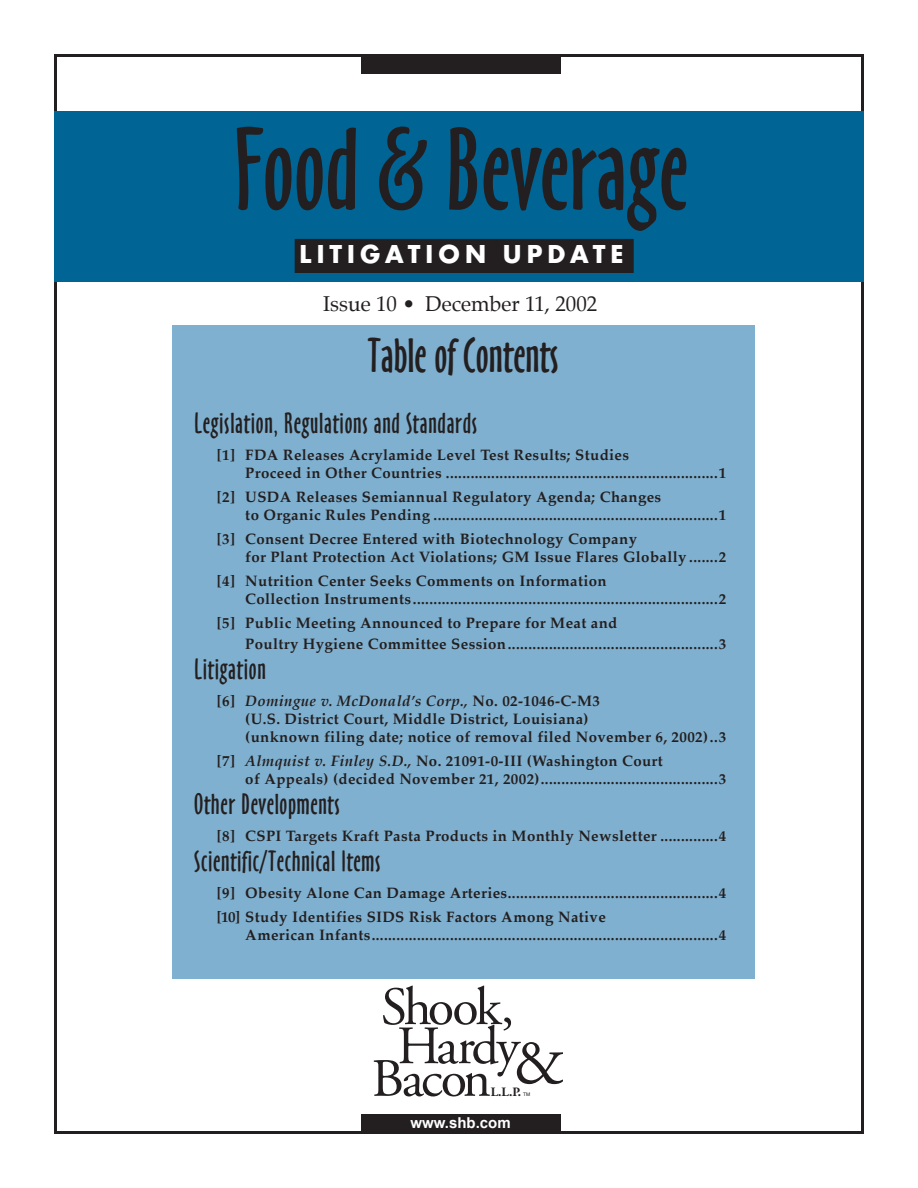
<style>
.page{position:relative;width:918px;height:1188px;background:#fff}
.page>*{position:absolute;margin:0;border:0;box-sizing:border-box;transform-origin:0 0}
.t1{font:108px "Oz Handicraft BT";color:#231f20}
.t2{font:64.35px "Adobe Garamond";color:#231f20}
.t3{font:53.85px/39.2px "Adobe Garamond";letter-spacing:-.055em;color:#231f20}
.t4{font:45px "Oz Handicraft BT";color:#231f20}
.TOC_Section_Head{font:27px "Oz Handicraft BT";letter-spacing:.025em;color:#231f20}
.t5{font:700 27px "Futura T";letter-spacing:.17em;color:#fff}
.t6{font:21px "Palatino";color:#231f20}
.TOC_Sub_Sub{font:700 15px/18px "Palatino";letter-spacing:.025em;color:#231f20}
.t7{font:700 15px "Arial";color:#fff}
.t8{font:700 12.75px "Adobe Garamond";color:#231f20}
.t9{font:4.95px "Helvetica";color:#231f20}
.s1{font-style:italic}
</style>
<div class="page">
<div style="left:54px;top:112px;width:810px;height:170px;background:#006494"></div>
<div style="left:172px;top:325px;width:583px;height:654px;background:#80b0cf"></div>
<div style="left:361px;top:1114px;width:199px;height:20px;background:#231f20"></div>
<div style="left:361px;top:54px;width:200px;height:20px;background:#231f20"></div>
<div style="left:295px;top:240px;width:338px;height:32px;background:#231f20"></div>
<div style="left:295px;top:239px;width:339px;height:34px;border:2px solid #231f20"></div>
<p class="t1" style="left:234px;top:107px;width:455px">Food &amp; Beverage</p>
<p class="t5" style="left:299px;top:238px;width:326px">LITIGATION UPDATE</p>
<p class="t6" style="left:323px;top:290px;width:276px">Issue 10 • December 11, 2002</p>
<p class="t4" style="left:368px;top:329px;width:193px">Table of Contents</p>
<p class="TOC_Section_Head" style="left:194px;top:408px;width:284px">Legislation, Regulations and Standards</p>
<p class="TOC_Sub_Sub" style="left:245px;top:448px;width:483px;text-indent:-28px">[1] FDA Releases Acrylamide Level Test Results; Studies<br>Proceed in Other Countries ..................................................................1</p>
<p class="TOC_Sub_Sub" style="left:245px;top:490px;width:483px;text-indent:-28px">[2] USDA Releases Semiannual Regulatory Agenda; Changes<br>to Organic Rules Pending .....................................................................1</p>
<p class="TOC_Sub_Sub" style="left:245px;top:532px;width:483px;text-indent:-28px">[3] Consent Decree Entered with Biotechnology Company<br>for Plant Protection Act Violations; GM Issue Flares Globally .......2</p>
<p class="TOC_Sub_Sub" style="left:245px;top:574px;width:483px;text-indent:-28px">[4] Nutrition Center Seeks Comments on Information<br>Collection Instruments..........................................................................2</p>
<p class="TOC_Sub_Sub" style="left:245px;top:614px;width:483px;line-height:21px;text-indent:-28px">[5] Public Meeting Announced to Prepare for Meat and<br>Poultry Hygiene Committee Session...................................................3</p>
<p class="TOC_Section_Head" style="left:194px;top:654px;width:73px">Litigation</p>
<p class="TOC_Sub_Sub" style="left:245px;top:694px;width:483px;text-indent:-28px">[6] <span class="s1">Domingue v. McDonald’s Corp.,</span> No. 02-1046-C-M3<br>(U.S. District Court, Middle District, Louisiana)<br>(unknown filing date; notice of removal filed November 6, 2002)..3</p>
<p class="TOC_Sub_Sub" style="left:245px;top:754px;width:483px;text-indent:-28px">[7] <span class="s1">Almquist v. Finley S.D.,</span> No. 21091-0-III (Washington Court<br>of Appeals) (decided November 21, 2002)...........................................3</p>
<p class="TOC_Section_Head" style="left:194px;top:789px;width:147px">Other Developments</p>
<p class="TOC_Sub_Sub" style="left:217px;top:829px;width:511px">[8] CSPI Targets Kraft Pasta Products in Monthly Newsletter ..............4</p>
<p class="TOC_Section_Head" style="left:194px;top:846px;width:188px">Scientific/Technical Items</p>
<p class="TOC_Sub_Sub" style="left:217px;top:886px;width:511px">[9] Obesity Alone Can Damage Arteries...................................................4</p>
<p class="TOC_Sub_Sub" style="left:245px;top:910px;width:483px;text-indent:-28px">[10] Study Identifies SIDS Risk Factors Among Native<br>American Infants....................................................................................4</p>
<p class="t3" style="left:381px;top:989px;width:140px">Shook,<br>Hardy</p>
<p class="t2" style="left:513px;top:1028px;width:54px">&amp;</p>
<p class="t8" style="left:518px;top:1085px;width:5px">.</p>
<p class="t9" style="left:523px;top:1092px;width:9px">TM</p>
<p class="t3" style="left:371px;top:1061px;width:121px">Bacon</p>
<p class="t8" style="left:491px;top:1085px;width:31px">L.L.P</p>
<p class="t7" style="left:411px;top:1114px;width:102px">www.shb.com</p>
</div>
